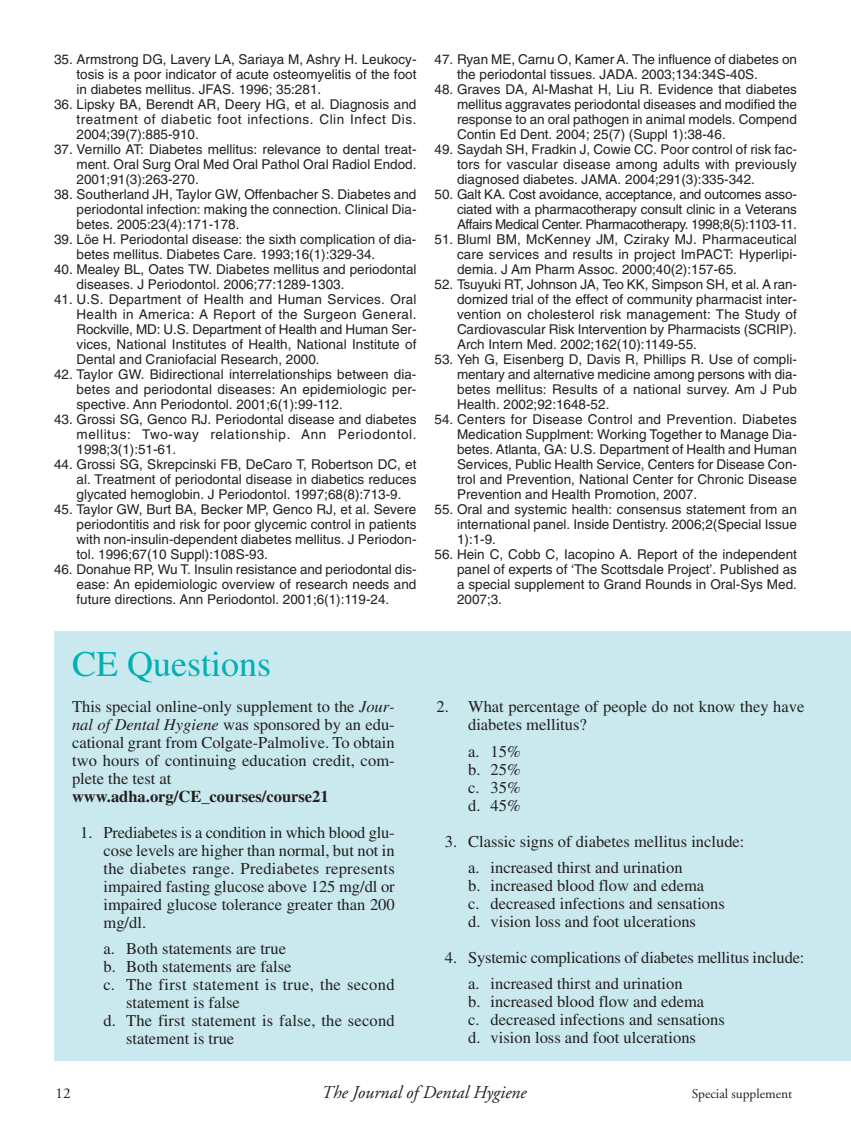
<style>
.page{position:relative;width:851px;height:1134px;background:#fff}
.page>*{position:absolute;margin:0;border:0;box-sizing:border-box;transform-origin:0 0}
.t1{font:36px "Times";color:#00b0b5}
.t2{font:italic 18px "Adobe Garamond";color:#231f20}
.t3{font:16.5px/18px "Times";color:#231f20}
.t4{font:16.5px "Times";letter-spacing:.02em;color:#231f20}
.t5{font:700 16.5px "Times";color:#231f20}
.t6{font:15px "Adobe Garamond";color:#231f20}
.t7{font:13.5px/15px "Helvetica";color:#231f20;text-align:justify}
.t8{font:13.5px "Adobe Garamond";color:#231f20}
.s1{font-style:italic}
</style>
<div class="page">
<div style="left:54px;top:631px;width:796px;height:430px;background:#c9e9ee"></div>
<p class="t7" style="left:77px;top:53px;width:341px;text-indent:-23px">35. Armstrong DG, Lavery LA, Sariaya M, Ashry H. Leukocy&shy;tosis is a poor indicator of acute osteomyelitis of the foot in diabetes mellitus. JFAS. 1996; 35:281.</p>
<p class="t7" style="left:77px;top:98px;width:341px;text-indent:-23px">36. Lipsky BA, Berendt AR, Deery HG, et al. Diagnosis and treatment of diabetic foot infections. Clin Infect Dis.<br>2004;39(7):885-910.</p>
<p class="t7" style="left:77px;top:143px;width:341px;text-indent:-23px">37. Vernillo AT: Diabetes mellitus: relevance to dental treat&shy;ment. Oral Surg Oral Med Oral Pathol Oral Radiol Endod.<br>2001;91(3):263-270.</p>
<p class="t7" style="left:77px;top:188px;width:341px;text-indent:-23px">38. Southerland JH, Taylor GW, Offenbacher S. Diabetes and periodontal infection: making the connection. Clinical Dia&shy;betes. 2005:23(4):171-178.</p>
<p class="t7" style="left:77px;top:233px;width:341px;text-indent:-23px">39. Löe H. Periodontal disease: the sixth complication of dia&shy;betes mellitus. Diabetes Care. 1993;16(1):329-34.</p>
<p class="t7" style="left:77px;top:263px;width:341px;text-indent:-23px">40. Mealey BL, Oates TW. Diabetes mellitus and periodontal diseases. J Periodontol. 2006;77:1289-1303.</p>
<p class="t7" style="left:77px;top:293px;width:341px;text-indent:-23px">41. U.S. Department of Health and Human Services. Oral Health in America: A Report of the Surgeon General.<br>Rockville, MD: U.S. Department of Health and Human Ser&shy;vices, National Institutes of Health, National Institute of Dental and Craniofacial Research, 2000.</p>
<p class="t7" style="left:77px;top:368px;width:341px;text-indent:-23px">42. Taylor GW. Bidirectional interrelationships between dia&shy;betes and periodontal diseases: An epidemiologic per&shy;spective. Ann Periodontol. 2001;6(1):99-112.</p>
<p class="t7" style="left:77px;top:413px;width:341px;text-indent:-23px">43. Grossi SG, Genco RJ. Periodontal disease and diabetes mellitus: Two-way relationship. Ann Periodontol.<br>1998;3(1):51-61.</p>
<p class="t7" style="left:77px;top:458px;width:341px;text-indent:-23px">44. Grossi SG, Skrepcinski FB, DeCaro T, Robertson DC, et al. Treatment of periodontal disease in diabetics reduces glycated hemoglobin. J Periodontol. 1997;68(8):713-9.</p>
<p class="t7" style="left:77px;top:503px;width:341px;text-indent:-23px">45. Taylor GW, Burt BA, Becker MP, Genco RJ, et al. Severe periodontitis and risk for poor glycemic control in patients with non-insulin-dependent diabetes mellitus. J Periodon&shy;tol. 1996;67(10 Suppl):108S-93.</p>
<p class="t7" style="left:77px;top:563px;width:341px;text-indent:-23px">46. Donahue RP, Wu T. Insulin resistance and periodontal dis&shy;ease: An epidemiologic overview of research needs and future directions. Ann Periodontol. 2001;6(1):119-24.</p>
<h1 class="t1" style="left:72px;top:651px;width:200px">CE Questions</h1>
<p class="t3" style="left:72px;top:699px;width:324px;text-align:justify">This special online-only supplement to the <span class="s1">Jour&shy;nal of Dental Hygiene</span> was sponsored by an edu&shy;cational grant from Colgate-Palmolive. To obtain two hours of continuing education credit, com&shy;plete the test at</p>
<p class="t5" style="left:72px;top:790px;width:258px">www.adha.org/CE_courses/course21</p>
<p class="t3" style="left:104px;top:825px;width:293px;text-align:justify;text-indent:-23px">1. Prediabetes is a condition in which blood glu&shy;cose levels are higher than normal, but not in the diabetes range. Prediabetes represents impaired fasting glucose above 125 mg/dl or impaired glucose tolerance greater than 200 mg/dl.</p>
<p class="t3" style="left:104px;top:941px;width:184px">a. Both statements are true</p>
<p class="t3" style="left:104px;top:959px;width:189px">b. Both statements are false</p>
<p class="t4" style="left:104px;top:978px;width:293px">c. The first statement is true, the second</p>
<p class="t3" style="left:126px;top:995px;width:115px">statement is false</p>
<p class="t3" style="left:104px;top:1013px;width:293px">d. The first statement is false, the second</p>
<p class="t3" style="left:126px;top:1031px;width:110px">statement is true</p>
<p class="t7" style="left:457px;top:53px;width:341px;text-indent:-23px">47. Ryan ME, Carnu O, Kamer A. The influence of diabetes on the periodontal tissues. JADA. 2003;134:34S-40S.</p>
<p class="t7" style="left:457px;top:83px;width:341px;text-indent:-23px">48. Graves DA, Al-Mashat H, Liu R. Evidence that diabetes mellitus aggravates periodontal diseases and modified the response to an oral pathogen in animal models. Compend Contin Ed Dent. 2004; 25(7) (Suppl 1):38-46.</p>
<p class="t7" style="left:457px;top:143px;width:341px;text-indent:-23px">49. Saydah SH, Fradkin J, Cowie CC. Poor control of risk fac&shy;tors for vascular disease among adults with previously diagnosed diabetes. JAMA. 2004;291(3):335-342.</p>
<p class="t7" style="left:457px;top:188px;width:341px;text-indent:-23px">50. Galt KA. Cost avoidance, acceptance, and outcomes asso&shy;ciated with a pharmacotherapy consult clinic in a Veterans Affairs Medical Center. Pharmacotherapy. 1998;8(5):1103-11.</p>
<p class="t7" style="left:457px;top:233px;width:341px;text-indent:-23px">51. Bluml BM, McKenney JM, Cziraky MJ. Pharmaceutical care services and results in project ImPACT: Hyperlipi&shy;demia. J Am Pharm Assoc. 2000;40(2):157-65.</p>
<p class="t7" style="left:457px;top:278px;width:341px;text-indent:-23px">52. Tsuyuki RT, Johnson JA, Teo KK, Simpson SH, et al. A ran&shy;domized trial of the effect of community pharmacist inter&shy;vention on cholesterol risk management: The Study of Cardiovascular Risk Intervention by Pharmacists (SCRIP).<br>Arch Intern Med. 2002;162(10):1149-55.</p>
<p class="t7" style="left:457px;top:353px;width:341px;text-indent:-23px">53. Yeh G, Eisenberg D, Davis R, Phillips R. Use of compli&shy;mentary and alternative medicine among persons with dia&shy;betes mellitus: Results of a national survey. Am J Pub Health. 2002;92:1648-52.</p>
<p class="t7" style="left:457px;top:413px;width:341px;text-indent:-23px">54. Centers for Disease Control and Prevention. Diabetes Medication Supplment: Working Together to Manage Dia&shy;betes. Atlanta, GA: U.S. Department of Health and Human Services, Public Health Service, Centers for Disease Con&shy;trol and Prevention, National Center for Chronic Disease Prevention and Health Promotion, 2007.</p>
<p class="t7" style="left:457px;top:503px;width:341px;text-indent:-23px">55. Oral and systemic health: consensus statement from an international panel. Inside Dentistry. 2006;2(Special Issue 1):1-9.</p>
<p class="t7" style="left:457px;top:548px;width:341px;text-indent:-23px">56. Hein C, Cobb C, Iacopino A. Report of the independent panel of experts of ‘The Scottsdale Project’. Published as a special supplement to Grand Rounds in Oral-Sys Med.<br>2007;3.</p>
<p class="t3" style="left:468px;top:699px;width:338px;text-indent:-32px">2. What percentage of people do not know they have diabetes mellitus?</p>
<p class="t3" style="left:468px;top:744px;width:54px;text-align:justify">a. 15% b. 25% c. 35% d. 45%</p>
<p class="t3" style="left:468px;top:830px;width:278px;line-height:26.2px;text-indent:-23px">3. Classic signs of diabetes mellitus include: a. increased thirst and urination</p>
<p class="t3" style="left:468px;top:878px;width:258px">b. increased blood flow and edema<br>c. decreased infections and sensations d. vision loss and foot ulcerations</p>
<p class="t3" style="left:468px;top:946px;width:338px;line-height:26.2px;text-indent:-23px">4. Systemic complications of diabetes mellitus include: a. increased thirst and urination</p>
<p class="t3" style="left:468px;top:994px;width:258px">b. increased blood flow and edema<br>c. decreased infections and sensations d. vision loss and foot ulcerations</p>
<p class="t6" style="left:56px;top:1087px;width:16px">12</p>
<h2 class="t2" style="left:321px;top:1085px;width:206px">The Journal of Dental Hygiene</h2>
<p class="t8" style="left:692px;top:1088px;width:102px">Special supplement</p>
</div>
